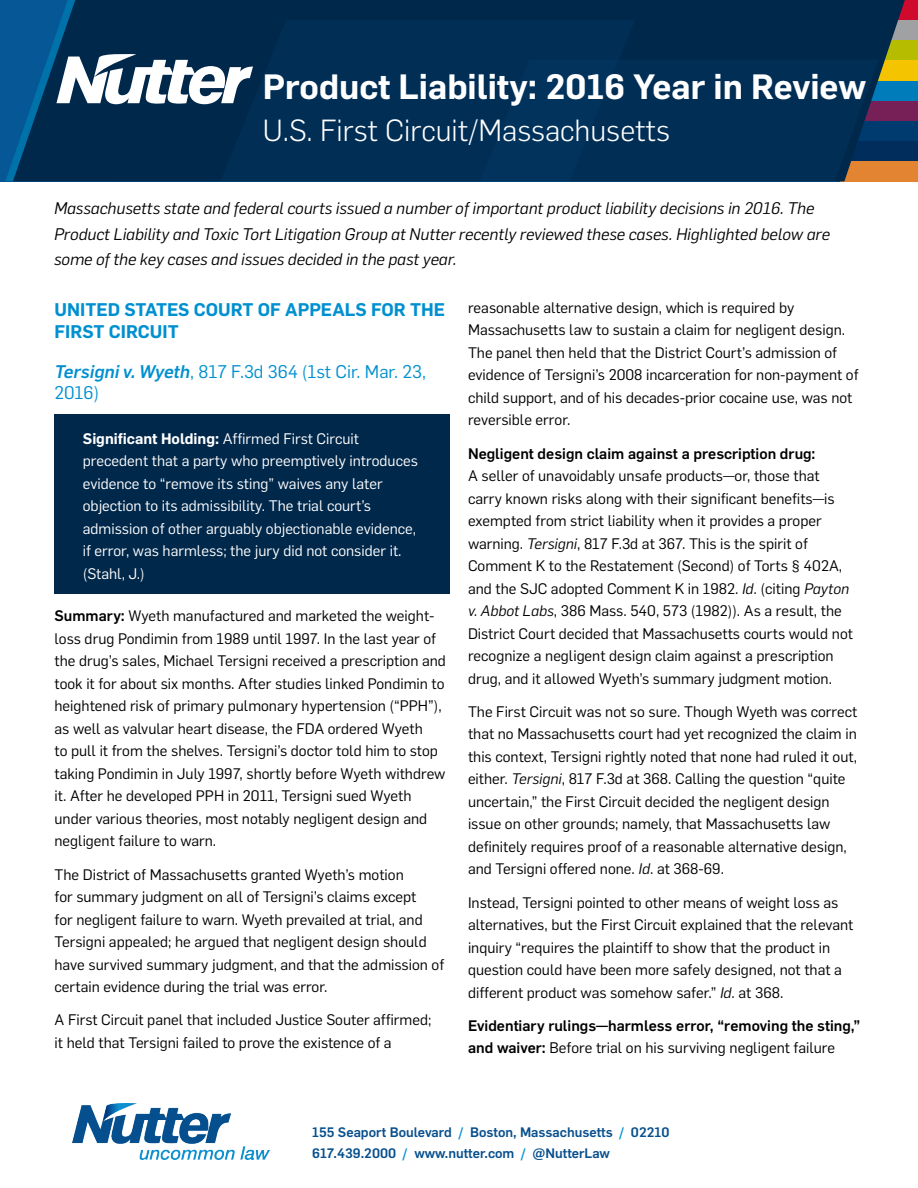
<style>
.page{position:relative;width:918px;height:1188px;background:#fff}
.page>*{position:absolute;margin:0;border:0;box-sizing:border-box;transform-origin:0 0}
.t1{font:600 34.5px "Flama";color:#fff}
.t2{font:300 30px "Flama";color:#fff}
.t3{font:18px/21px "Flama";color:#0090d0}
.t4{font:600 18px/22.5px "Flama";color:#0090d0}
.t5{font:italic 16.5px/25.5px "Flama";color:#000}
.t6{font:15px/22.5px "Flama";color:#000}
.t7{font:15px/22.5px "Flama";color:#fff}
.t8{font:500 15px/22.5px "Flama";color:#000}
.t9{font:500 13.5px/21px "Flama";color:#074f8d}
.s1{font-weight:500;font-style:italic}
.s2{font-weight:600}
.s3{font-weight:500}
.s4{font-style:italic}
.s5{font-weight:400}
.s6{color:#0090d0}
</style>
<div class="page">
<div style="left:840px;top:0;width:78px;height:20px;background:#d00a2c"></div>
<div style="left:840px;top:20px;width:78px;height:21px;background:#a0a1a2"></div>
<div style="left:840px;top:41px;width:78px;height:20px;background:#b6bd00"></div>
<div style="left:840px;top:61px;width:78px;height:20px;background:#f5c400"></div>
<div style="left:840px;top:81px;width:78px;height:20px;background:#007cba"></div>
<div style="left:840px;top:101px;width:78px;height:20px;background:#772057"></div>
<div style="left:840px;top:121px;width:78px;height:20px;background:#003b70"></div>
<div style="left:840px;top:141px;width:78px;height:21px;background:#002d5c"></div>
<div style="left:840px;top:162px;width:78px;height:20px;background:#e28432"></div>
<svg style="left:253px;top:0;width:652px;height:162px;background:#0a2f4c"></svg>
<div style="left:253px;top:20px;width:382px;height:161px;background:#012e55"></div>
<div style="left:480px;top:59px;width:405px;height:123px;background:#012e55"></div>
<img style="left:72px;top:1103px;width:197px;height:57px">
<svg style="left:0;top:0;width:253px;height:181px;background:#1e4b6f"></svg>
<div style="left:55px;top:415px;width:395px;height:179px;background:#00284b"></div>
<h1 class="t1" style="left:263px;top:62px;width:605px">Product Liability: 2016 Year in Review</h1>
<h2 class="t2" style="left:263px;top:110px;width:409px">U.S. First Circuit/Massachusetts</h2>
<p class="t5" style="left:54px;top:194px;width:778px">Massachusetts state and federal courts issued a number of important product liability decisions in 2016. The<br>Product Liability and Toxic Tort Litigation Group at Nutter recently reviewed these cases. Highlighted below are some of the key cases and issues decided in the past year.</p>
<p class="t4" style="left:55px;top:297px;width:392px">UNITED STATES COURT OF APPEALS FOR THE<br>FIRST CIRCUIT</p>
<p class="t3" style="left:55px;top:360px;width:373px"><span class="s1">Tersigni v. Wyeth</span>, 817 F.3d 364 (1st Cir. Mar. 23,<br>2016)</p>
<p class="t7" style="left:83px;top:426px;width:337px"><span class="s2">Significant Holding:</span> Affirmed First Circuit precedent that a party who preemptively introduces evidence to “remove its sting” waives any later objection to its admissibility. The trial court’s admission of other arguably objectionable evidence, if error, was harmless; the jury did not consider it. (Stahl, J.)</p>
<p class="t6" style="left:55px;top:604px;width:393px"><span class="s3">Summary:</span> Wyeth manufactured and marketed the weight&shy;loss drug Pondimin from 1989 until 1997. In the last year of the drug’s sales, Michael Tersigni received a prescription and took it for about six months. After studies linked Pondimin to heightened risk of primary pulmonary hypertension (“PPH”), as well as valvular heart disease, the FDA ordered Wyeth<br>to pull it from the shelves. Tersigni’s doctor told him to stop taking Pondimin in July 1997, shortly before Wyeth withdrew it. After he developed PPH in 2011, Tersigni sued Wyeth under various theories, most notably negligent design and negligent failure to warn.</p>
<p class="t6" style="left:55px;top:862px;width:391px">The District of Massachusetts granted Wyeth’s motion<br>for summary judgment on all of Tersigni’s claims except<br>for negligent failure to warn. Wyeth prevailed at trial, and Tersigni appealed; he argued that negligent design should have survived summary judgment, and that the admission of certain evidence during the trial was error.</p>
<p class="t6" style="left:55px;top:1008px;width:378px">A First Circuit panel that included Justice Souter affirmed; it held that Tersigni failed to prove the existence of a</p>
<p class="t6" style="left:468px;top:295px;width:392px">reasonable alternative design, which is required by Massachusetts law to sustain a claim for negligent design.<br>The panel then held that the District Court’s admission of evidence of Tersigni’s 2008 incarceration for non-payment of child support, and of his decades-prior cocaine use, was not reversible error.</p>
<p class="t8" style="left:468px;top:441px;width:349px">Negligent design claim against a prescription drug:</p>
<p class="t6" style="left:468px;top:464px;width:387px">A seller of unavoidably unsafe products—or, those that carry known risks along with their significant benefits—is exempted from strict liability when it provides a proper warning. <span class="s4">Tersigni</span>, 817 F.3d at 367. This is the spirit of Comment K to the Restatement (Second) of Torts § 402A, and the SJC adopted Comment K in 1982. <span class="s4">Id.</span> (citing <span class="s4">Payton v. Abbot Labs</span>, 386 Mass. 540, 573 (1982)). As a result, the District Court decided that Massachusetts courts would not recognize a negligent design claim against a prescription drug, and it allowed Wyeth’s summary judgment motion.</p>
<p class="t6" style="left:468px;top:699px;width:391px">The First Circuit was not so sure. Though Wyeth was correct that no Massachusetts court had yet recognized the claim in this context, Tersigni rightly noted that none had ruled it out, either. <span class="s4">Tersigni</span>, 817 F.3d at 368. Calling the question “quite uncertain,” the First Circuit decided the negligent design issue on other grounds; namely, that Massachusetts law definitely requires proof of a reasonable alternative design, and Tersigni offered none. <span class="s4">Id</span>. at 368-69.</p>
<p class="t6" style="left:468px;top:890px;width:387px">Instead, Tersigni pointed to other means of weight loss as alternatives, but the First Circuit explained that the relevant inquiry “requires the plaintiff to show that the product in question could have been more safely designed, not that a different product was somehow safer.” <span class="s4">Id</span>. at 368.</p>
<p class="t8" style="left:468px;top:1013px;width:394px">Evidentiary rulings—harmless error, “removing the sting,” and waiver: <span class="s5">Before trial on his surviving negligent failure</span></p>
<p class="t9" style="left:312px;top:1120px;width:359px">155 Seaport Boulevard <span class="s6">/</span> Boston, Massachusetts <span class="s6">/</span> 02210<br>617.439.2000 <span class="s6">/</span> www.nutter.com <span class="s6">/</span> @NutterLaw</p>
</div>
